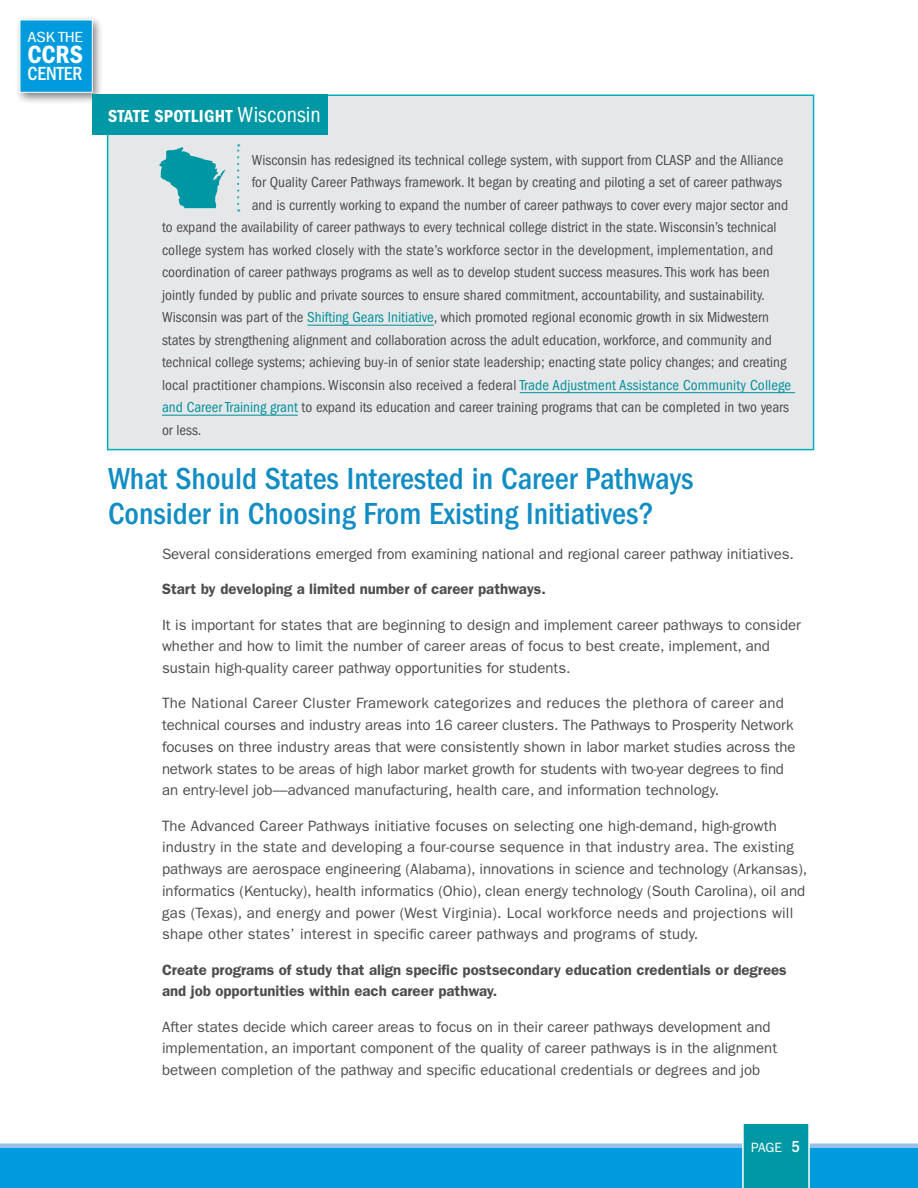
<style>
.page{position:relative;width:918px;height:1188px;background:#fff}
.page>*{position:absolute;margin:0;border:0;box-sizing:border-box;transform-origin:0 0}
.t1{font:500 condensed 31.5px/34.5px "ITC Franklin Gothic Std";color:#128dc4}
.t2{font:25.8px "ITC Franklin Gothic Std Dm Cd";color:#fff}
.t3{font:500 condensed 19.65px "ITC Franklin Gothic Std";color:#fff;scale:.96 1}
.t4{font:18px "ITC Franklin Gothic Std Dm Cd";letter-spacing:.02em;color:#fff}
.t5{font:condensed 15.15px "ITC Franklin Gothic Std";letter-spacing:-.01em;color:#fff;scale:1.21 1}
.t6{font:15px/21.8px "ITC Franklin Gothic Std";color:#4d4d4f}
.t7{font:condensed 15px "ITC Franklin Gothic Std";color:#4d4d4f}
.t8{font:600 15px/21.8px "ITC Franklin Gothic Std";color:#4d4d4f}
.t9{font:13.5px "ITC Franklin Gothic Std";color:#fff}
.s1{font-family:"ITC Franklin Gothic Std";font-stretch:condensed;font-size:22.5px}
.s2{color:#00919c}
.s3{font-weight:500;font-stretch:condensed;font-size:16.5px}
</style>
<div class="page">
<div style="left:107px;top:94px;width:707px;height:356px;background:#e6e7e8;border:2px solid #00adbb"></div>
<div style="left:0;top:1147px;width:918px;height:41px;background:#009bde"></div>
<hr style="left:0;top:1144px;width:918px;height:4px;background:#94c0e9">
<div style="left:742px;top:1124px;width:68px;height:64px;background:#0098a4"></div>
<div style="left:15px;top:15px;width:89px;height:89px;background:#000;opacity:.48"></div>
<div style="left:20px;top:20px;width:73px;height:73px;background:#009bde;border:1px solid #fff"></div>
<svg style="left:237px;top:144px;width:2px;height:68px"></svg>
<div style="left:92px;top:94px;width:236px;height:41px;background:#0098a4"></div>
<hr style="left:307px;top:325px;width:127px;height:1px;background:#00919c">
<hr style="left:520px;top:392px;width:275px;height:1px;background:#00919c">
<hr style="left:162px;top:415px;width:136px;height:1px;background:#00919c">
<svg style="left:159px;top:147px;width:66px;height:61px"></svg>
<p class="t5" style="left:27px;top:29px;width:47px">ASK THE</p>
<h2 class="t2" style="left:27px;top:39px;width:57px">CCRS</h2>
<h3 class="t3" style="left:27px;top:62px;width:59px">CENTER</h3>
<h4 class="t4" style="left:108px;top:106px;width:214px">STATE SPOTLIGHT <span class="s1">Wisconsin</span></h4>
<p class="t7" style="left:252px;top:151px;width:533px">Wisconsin has redesigned its technical college system, with support from CLASP and the Alliance</p>
<p class="t7" style="left:252px;top:174px;width:532px">for Quality Career Pathways framework. It began by creating and piloting a set of career pathways</p>
<p class="t7" style="left:252px;top:196px;width:538px">and is currently working to expand the number of career pathways to cover every major sector and</p>
<p class="t7" style="left:162px;top:219px;width:616px">to expand the availability of career pathways to every technical college district in the state. Wisconsin’s technical</p>
<p class="t7" style="left:162px;top:241px;width:613px">college system has worked closely with the state’s workforce sector in the development, implementation, and</p>
<p class="t7" style="left:162px;top:264px;width:609px">coordination of career pathways programs as well as to develop student success measures. This work has been</p>
<p class="t7" style="left:162px;top:286px;width:604px">jointly funded by public and private sources to ensure shared commitment, accountability, and sustainability.</p>
<p class="t7" style="left:162px;top:309px;width:609px">Wisconsin was part of the <span class="s2">Shifting Gears Initiative</span>, which promoted regional economic growth in six Midwestern</p>
<p class="t7" style="left:162px;top:331px;width:611px">states by strengthening alignment and collaboration across the adult education, workforce, and community and</p>
<p class="t7" style="left:162px;top:354px;width:626px">technical college systems; achieving buy-in of senior state leadership; enacting state policy changes; and creating</p>
<p class="t7" style="left:162px;top:376px;width:631px">local practitioner champions. Wisconsin also received a federal <span class="s2">Trade Adjustment Assistance Community College</span></p>
<p class="t7" style="left:162px;top:399px;width:628px"><span class="s2">and Career Training grant</span> to expand its education and career training programs that can be completed in two years</p>
<p class="t7" style="left:162px;top:421px;width:41px">or less.</p>
<h3 class="t1" style="left:108px;top:462px;width:587px">What Should States Interested in Career Pathways<br>Consider in Choosing From Existing Initiatives?</h3>
<p class="t6" style="left:162px;top:543px;width:634px">Several considerations emerged from examining national and regional career pathway initiatives.</p>
<p class="t8" style="left:162px;top:578px;width:385px">Start by developing a limited number of career pathways.</p>
<p class="t6" style="left:162px;top:614px;width:641px">It is important for states that are beginning to design and implement career pathways to consider whether and how to limit the number of career areas of focus to best create, implement, and sustain high-quality career pathway opportunities for students.</p>
<p class="t6" style="left:162px;top:693px;width:635px">The National Career Cluster Framework categorizes and reduces the plethora of career and technical courses and industry areas into 16 career clusters. The Pathways to Prosperity Network focuses on three industry areas that were consistently shown in labor market studies across the network states to be areas of high labor market growth for students with two-year degrees to find an entry-level job—advanced manufacturing, health care, and information technology.</p>
<p class="t6" style="left:162px;top:815px;width:647px">The Advanced Career Pathways initiative focuses on selecting one high-demand, high-growth industry in the state and developing a four-course sequence in that industry area. The existing pathways are aerospace engineering (Alabama), innovations in science and technology (Arkansas), informatics (Kentucky), health informatics (Ohio), clean energy technology (South Carolina), oil and gas (Texas), and energy and power (West Virginia). Local workforce needs and projections will shape other states’ interest in specific career pathways and programs of study.</p>
<p class="t8" style="left:162px;top:959px;width:626px">Create programs of study that align specific postsecondary education credentials or degrees and job opportunities within each career pathway.</p>
<p class="t6" style="left:162px;top:1016px;width:617px">After states decide which career areas to focus on in their career pathways development and implementation, an important component of the quality of career pathways is in the alignment between completion of the pathway and specific educational credentials or degrees and job</p>
<p class="t9" style="left:751px;top:1140px;width:50px">PAGE <span class="s3">5</span></p>
</div>
